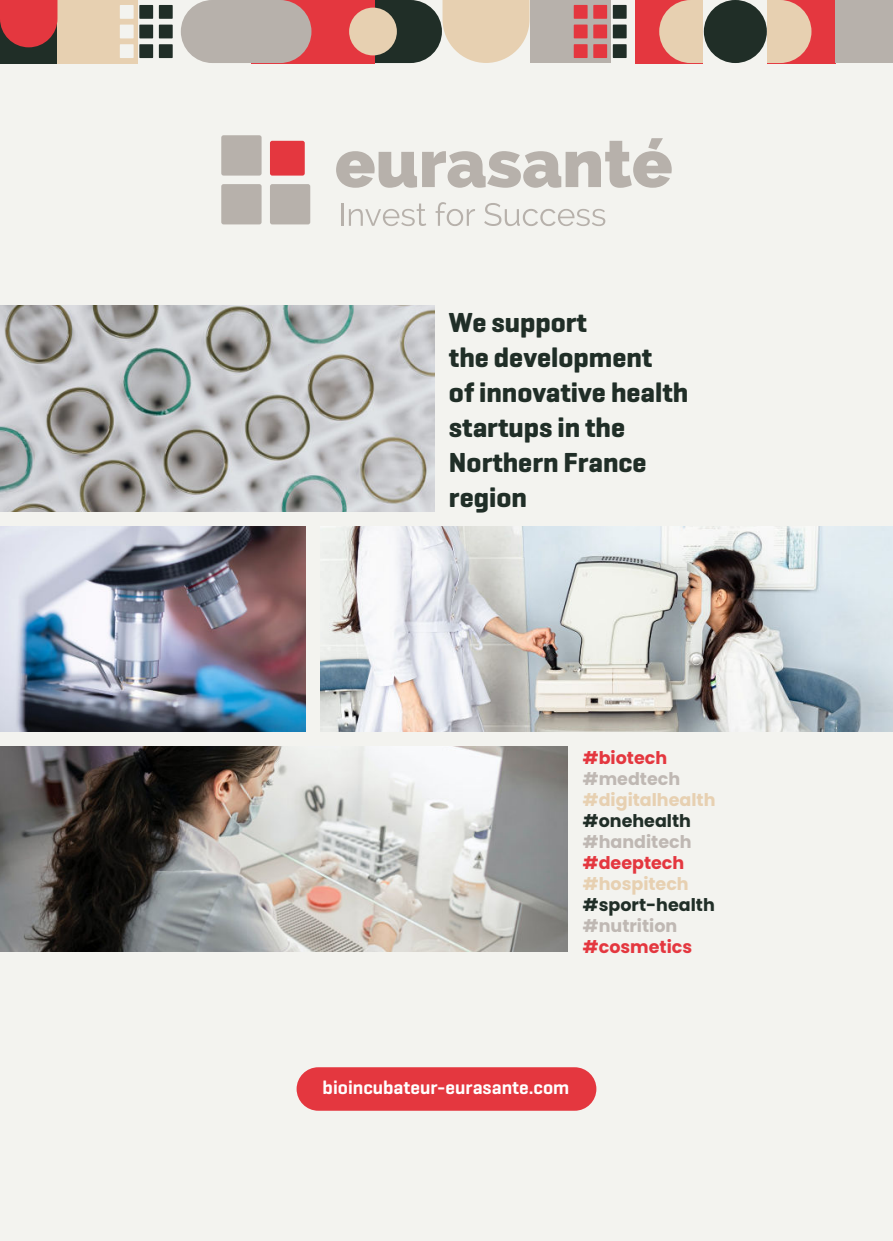
<style>
.page{position:relative;width:893px;height:1241px;background:#fff}
.page>*{position:absolute;margin:0;border:0;box-sizing:border-box;transform-origin:0 0}
.t1{font:700 28px/35px "Geogrotesque";color:#202e27}
.t2{font:600 19.25px "Geogrotesque";color:#fff}
.t3{font:700 17.5px "Poppins";color:#bfb8b3}
.t4{font:700 17.5px "Poppins";color:#e4373f}
.t5{font:700 17.5px "Poppins";color:#e7d0b1}
.t6{font:700 17.5px "Poppins";color:#202e27}
</style>
<div class="page">
<div style="left:0;top:0;width:893px;height:1240px;background:#f3f3ef"></div>
<div style="left:0;top:0;width:57px;height:63px;background:#202e27"></div>
<div style="left:57px;top:0;width:80px;height:63px;background:#e7d0b1"></div>
<div style="left:159px;top:5px;width:14px;height:14px;background:#202e27"></div>
<div style="left:139px;top:5px;width:14px;height:14px;background:#202e27"></div>
<div style="left:120px;top:5px;width:14px;height:14px;background:#f3f3ef"></div>
<div style="left:159px;top:25px;width:14px;height:13px;background:#202e27"></div>
<div style="left:139px;top:25px;width:14px;height:13px;background:#202e27"></div>
<div style="left:120px;top:25px;width:14px;height:13px;background:#f3f3ef"></div>
<div style="left:159px;top:44px;width:14px;height:14px;background:#202e27"></div>
<div style="left:139px;top:44px;width:14px;height:14px;background:#202e27"></div>
<div style="left:120px;top:44px;width:14px;height:14px;background:#f3f3ef"></div>
<svg style="left:0;top:0;width:57px;height:47px;background:#cc353c"></svg>
<svg style="left:442px;top:0;width:87px;height:63px;background:#e8d5ba"></svg>
<div style="left:311px;top:0;width:131px;height:63px;background:#202e27;border-radius:32px"></div>
<div style="left:252px;top:0;width:123px;height:63px;background:#e4373f"></div>
<div style="left:349px;top:8px;width:48px;height:47px;background:#e7d0b1;border-radius:50%"></div>
<div style="left:181px;top:0;width:130px;height:63px;background:#b7b1ab;border-radius:32px"></div>
<div style="left:530px;top:0;width:80px;height:63px;background:#b7b1ab"></div>
<div style="left:574px;top:44px;width:14px;height:14px;background:#e4373f"></div>
<div style="left:593px;top:44px;width:14px;height:14px;background:#e4373f"></div>
<div style="left:613px;top:44px;width:14px;height:14px;background:#202e27"></div>
<div style="left:574px;top:25px;width:14px;height:13px;background:#e4373f"></div>
<div style="left:593px;top:25px;width:14px;height:13px;background:#e4373f"></div>
<div style="left:613px;top:25px;width:14px;height:13px;background:#202e27"></div>
<div style="left:574px;top:5px;width:14px;height:14px;background:#e4373f"></div>
<div style="left:593px;top:5px;width:14px;height:14px;background:#e4373f"></div>
<div style="left:613px;top:5px;width:14px;height:14px;background:#202e27"></div>
<div style="left:635px;top:0;width:201px;height:63px;background:#e4373f"></div>
<div style="left:659px;top:0;width:152px;height:63px;background:#e7d0b1;border-radius:32px"></div>
<div style="left:704px;top:0;width:63px;height:63px;background:#f3f3ef"></div>
<div style="left:704px;top:0;width:63px;height:63px;background:#202e27;border-radius:50%"></div>
<div style="left:836px;top:0;width:57px;height:63px;background:#b7b1ab"></div>
<img style="left:321px;top:526px;width:572px;height:205px">
<img style="left:0;top:746px;width:567px;height:205px">
<img style="left:0;top:305px;width:434px;height:206px">
<svg style="left:336px;top:138px;width:336px;height:50px"></svg>
<div style="left:221px;top:135px;width:41px;height:40px;background:#b7b1ab;border-radius:2px"></div>
<div style="left:221px;top:184px;width:41px;height:40px;background:#b7b1ab;border-radius:2px"></div>
<div style="left:270px;top:184px;width:40px;height:40px;background:#b7b1ab;border-radius:2px"></div>
<div style="left:270px;top:141px;width:35px;height:34px;background:#e4373f;border-radius:2px"></div>
<hr style="left:341px;top:203px;width:3px;height:23px;background:#b7b1ab">
<svg style="left:349px;top:203px;width:77px;height:23px"></svg>
<svg style="left:436px;top:202px;width:39px;height:24px"></svg>
<svg style="left:484px;top:203px;width:121px;height:23px"></svg>
<img style="left:0;top:526px;width:306px;height:205px">
<div style="left:297px;top:1067px;width:299px;height:43px;background:#e4373f;border-radius:22px"></div>
<p class="t1" style="left:449px;top:304px;width:241px">We support<br>the development<br>of innovative health startups in the<br>Northern France region</p>
<p class="t4" style="left:583px;top:749px;width:86px">#biotech</p>
<p class="t3" style="left:583px;top:770px;width:99px">#medtech</p>
<p class="t5" style="left:583px;top:791px;width:134px">#digitalhealth</p>
<p class="t6" style="left:583px;top:812px;width:110px">#onehealth</p>
<p class="t3" style="left:583px;top:833px;width:110px">#handitech</p>
<p class="t4" style="left:583px;top:854px;width:103px">#deeptech</p>
<p class="t5" style="left:583px;top:875px;width:107px">#hospitech</p>
<p class="t6" style="left:583px;top:896px;width:133px">#sport-health</p>
<p class="t3" style="left:583px;top:917px;width:96px">#nutrition</p>
<p class="t4" style="left:583px;top:938px;width:111px">#cosmetics</p>
<p class="t2" style="left:323px;top:1079px;width:248px">bioincubateur-eurasante.com</p>
</div>
